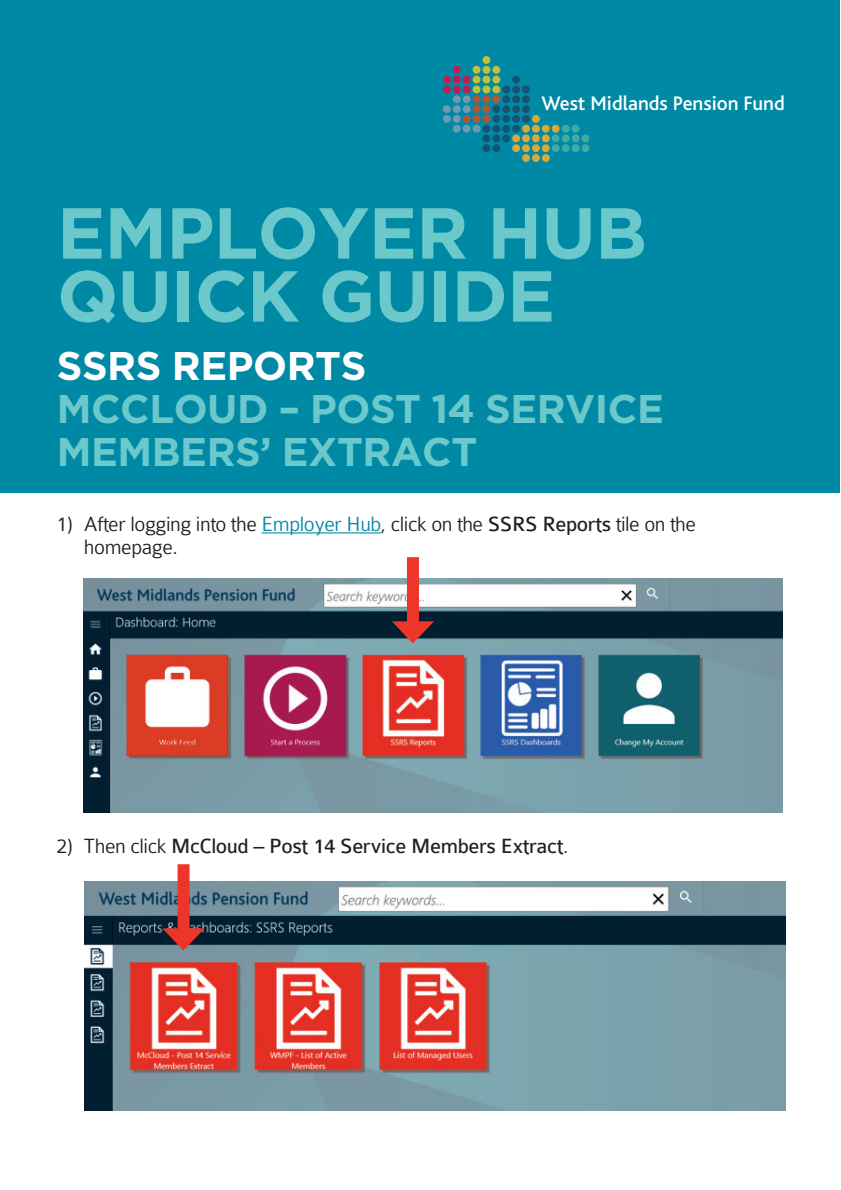
<style>
.page{position:relative;width:841px;height:1190px;background:#fff}
.page>*{position:absolute;margin:0;border:0;box-sizing:border-box;transform-origin:0 0}
.t1{font:700 72px/63px "Gotham";letter-spacing:-.01em;color:#6bc9cc}
.t2{font:700 40px/43px "Gotham";letter-spacing:-.01em;color:#6bc9cc}
.t3{font:700 40px "Gotham";letter-spacing:-.01em;color:#fff}
.t4{font:300 22px/23px "Colaborate";letter-spacing:-.02em;color:#231f20}
.t5{font:22px "Colaborate";letter-spacing:-.02em;color:#231f20}
.t6{font:500 20.6px "Bliss";color:#fff}
.s1{color:#0089a5}
.s2{font-weight:400}
.s3{font-weight:300}
</style>
<div class="page">
<div style="left:0;top:0;width:839px;height:493px;background:#0089a5"></div>
<div style="left:551px;top:125px;width:8px;height:8px;background:#daa73b;border-radius:50%"></div>
<div style="left:551px;top:144px;width:8px;height:8px;background:#40aaa4;border-radius:50%"></div>
<div style="left:551px;top:134px;width:8px;height:8px;background:#40aaa4;border-radius:50%"></div>
<div style="left:561px;top:125px;width:8px;height:8px;background:#40aaa4;border-radius:50%"></div>
<div style="left:571px;top:125px;width:8px;height:8px;background:#40aaa4;border-radius:50%"></div>
<div style="left:561px;top:144px;width:8px;height:8px;background:#40aaa4;border-radius:50%"></div>
<div style="left:571px;top:144px;width:8px;height:8px;background:#40aaa4;border-radius:50%"></div>
<div style="left:581px;top:144px;width:8px;height:8px;background:#40aaa4;border-radius:50%"></div>
<div style="left:561px;top:134px;width:8px;height:8px;background:#40aaa4;border-radius:50%"></div>
<div style="left:571px;top:134px;width:8px;height:8px;background:#40aaa4;border-radius:50%"></div>
<div style="left:581px;top:134px;width:8px;height:8px;background:#40aaa4;border-radius:50%"></div>
<div style="left:522px;top:125px;width:7px;height:8px;background:#daa73b;border-radius:50%"></div>
<svg style="left:531px;top:125px;width:8px;height:8px"></svg>
<div style="left:541px;top:125px;width:8px;height:8px;background:#daa73b;border-radius:50%"></div>
<div style="left:531px;top:115px;width:8px;height:8px;background:#daa73b;border-radius:50%"></div>
<div style="left:522px;top:154px;width:7px;height:8px;background:#daa73b;border-radius:50%"></div>
<svg style="left:531px;top:154px;width:8px;height:8px"></svg>
<div style="left:541px;top:154px;width:8px;height:8px;background:#daa73b;border-radius:50%"></div>
<div style="left:512px;top:144px;width:8px;height:8px;background:#daa73b;border-radius:50%"></div>
<div style="left:522px;top:144px;width:7px;height:8px;background:#daa73b;border-radius:50%"></div>
<div style="left:531px;top:144px;width:8px;height:8px;background:#daa73b;border-radius:50%"></div>
<div style="left:541px;top:144px;width:8px;height:8px;background:#daa73b;border-radius:50%"></div>
<div style="left:512px;top:134px;width:8px;height:8px;background:#daa73b;border-radius:50%"></div>
<div style="left:522px;top:134px;width:7px;height:8px;background:#daa73b;border-radius:50%"></div>
<svg style="left:531px;top:134px;width:8px;height:8px"></svg>
<div style="left:541px;top:134px;width:8px;height:8px;background:#daa73b;border-radius:50%"></div>
<div style="left:482px;top:125px;width:8px;height:8px;background:#185271;border-radius:50%"></div>
<div style="left:492px;top:125px;width:8px;height:8px;background:#185271;border-radius:50%"></div>
<div style="left:502px;top:125px;width:8px;height:8px;background:#185271;border-radius:50%"></div>
<div style="left:512px;top:125px;width:8px;height:8px;background:#185271;border-radius:50%"></div>
<div style="left:492px;top:115px;width:8px;height:8px;background:#185271;border-radius:50%"></div>
<div style="left:502px;top:115px;width:8px;height:8px;background:#185271;border-radius:50%"></div>
<div style="left:512px;top:115px;width:8px;height:8px;background:#185271;border-radius:50%"></div>
<div style="left:522px;top:115px;width:7px;height:8px;background:#185271;border-radius:50%"></div>
<div style="left:492px;top:105px;width:8px;height:8px;background:#185271;border-radius:50%"></div>
<div style="left:502px;top:105px;width:8px;height:8px;background:#185271;border-radius:50%"></div>
<div style="left:512px;top:105px;width:8px;height:8px;background:#185271;border-radius:50%"></div>
<div style="left:522px;top:105px;width:7px;height:8px;background:#185271;border-radius:50%"></div>
<div style="left:482px;top:144px;width:8px;height:8px;background:#185271;border-radius:50%"></div>
<div style="left:482px;top:134px;width:8px;height:8px;background:#185271;border-radius:50%"></div>
<div style="left:492px;top:134px;width:8px;height:8px;background:#185271;border-radius:50%"></div>
<div style="left:502px;top:134px;width:8px;height:8px;background:#185271;border-radius:50%"></div>
<div style="left:502px;top:95px;width:8px;height:8px;background:#185271;border-radius:50%"></div>
<div style="left:512px;top:95px;width:8px;height:8px;background:#185271;border-radius:50%"></div>
<div style="left:522px;top:95px;width:7px;height:8px;background:#185271;border-radius:50%"></div>
<div style="left:502px;top:86px;width:8px;height:7px;background:#185271;border-radius:50%"></div>
<div style="left:512px;top:86px;width:8px;height:7px;background:#185271;border-radius:50%"></div>
<div style="left:522px;top:86px;width:7px;height:7px;background:#185271;border-radius:50%"></div>
<div style="left:512px;top:76px;width:8px;height:8px;background:#185271;border-radius:50%"></div>
<div style="left:462px;top:115px;width:8px;height:8px;background:#b35537;border-radius:50%"></div>
<div style="left:472px;top:115px;width:8px;height:8px;background:#b35537;border-radius:50%"></div>
<div style="left:482px;top:115px;width:8px;height:8px;background:#b35537;border-radius:50%"></div>
<div style="left:472px;top:105px;width:8px;height:8px;background:#b35537;border-radius:50%"></div>
<div style="left:482px;top:105px;width:8px;height:8px;background:#b35537;border-radius:50%"></div>
<div style="left:472px;top:95px;width:8px;height:8px;background:#b35537;border-radius:50%"></div>
<div style="left:482px;top:95px;width:8px;height:8px;background:#b35537;border-radius:50%"></div>
<div style="left:492px;top:95px;width:8px;height:8px;background:#b35537;border-radius:50%"></div>
<div style="left:452px;top:125px;width:8px;height:8px;background:#7199b1;border-radius:50%"></div>
<div style="left:462px;top:125px;width:8px;height:8px;background:#7199b1;border-radius:50%"></div>
<div style="left:472px;top:125px;width:8px;height:8px;background:#7199b1;border-radius:50%"></div>
<div style="left:443px;top:115px;width:7px;height:8px;background:#7199b1;border-radius:50%"></div>
<div style="left:452px;top:115px;width:8px;height:8px;background:#7199b1;border-radius:50%"></div>
<div style="left:443px;top:105px;width:7px;height:8px;background:#7199b1;border-radius:50%"></div>
<div style="left:452px;top:105px;width:8px;height:8px;background:#7199b1;border-radius:50%"></div>
<div style="left:462px;top:105px;width:8px;height:8px;background:#7199b1;border-radius:50%"></div>
<div style="left:452px;top:95px;width:8px;height:8px;background:#7199b1;border-radius:50%"></div>
<div style="left:462px;top:95px;width:8px;height:8px;background:#7199b1;border-radius:50%"></div>
<div style="left:443px;top:86px;width:7px;height:7px;background:#bf1d57;border-radius:50%"></div>
<div style="left:452px;top:86px;width:8px;height:7px;background:#bf1d57;border-radius:50%"></div>
<div style="left:462px;top:86px;width:8px;height:7px;background:#bf1d57;border-radius:50%"></div>
<div style="left:443px;top:76px;width:7px;height:8px;background:#bf1d57;border-radius:50%"></div>
<div style="left:452px;top:76px;width:8px;height:8px;background:#bf1d57;border-radius:50%"></div>
<div style="left:462px;top:76px;width:8px;height:8px;background:#bf1d57;border-radius:50%"></div>
<div style="left:452px;top:66px;width:8px;height:8px;background:#bf1d57;border-radius:50%"></div>
<div style="left:472px;top:86px;width:8px;height:7px;background:#c2c03b;border-radius:50%"></div>
<div style="left:482px;top:86px;width:8px;height:7px;background:#c2c03b;border-radius:50%"></div>
<div style="left:492px;top:86px;width:8px;height:7px;background:#c2c03b;border-radius:50%"></div>
<div style="left:472px;top:76px;width:8px;height:8px;background:#c2c03b;border-radius:50%"></div>
<div style="left:482px;top:76px;width:8px;height:8px;background:#c2c03b;border-radius:50%"></div>
<div style="left:492px;top:76px;width:8px;height:8px;background:#c2c03b;border-radius:50%"></div>
<div style="left:472px;top:66px;width:8px;height:8px;background:#c2c03b;border-radius:50%"></div>
<div style="left:482px;top:66px;width:8px;height:8px;background:#c2c03b;border-radius:50%"></div>
<div style="left:492px;top:66px;width:8px;height:8px;background:#c2c03b;border-radius:50%"></div>
<div style="left:482px;top:56px;width:8px;height:8px;background:#c2c03b;border-radius:50%"></div>
<div style="left:492px;top:144px;width:8px;height:8px;background:#185271;border-radius:50%"></div>
<hr style="left:261px;top:532px;width:120px;height:1px;background:#0089a5">
<img style="left:83px;top:578px;width:698px;height:234px">
<img style="left:85px;top:882px;width:699px;height:228px">
<svg style="left:391px;top:621px;width:43px;height:22px"></svg>
<div style="left:407px;top:557px;width:12px;height:79px;background:#ee3529"></div>
<svg style="left:162px;top:928px;width:42px;height:23px"></svg>
<div style="left:177px;top:864px;width:12px;height:79px;background:#ee3529"></div>
<p class="t6" style="left:541px;top:95px;width:244px">West Midlands Pension Fund</p>
<h1 class="t1" style="left:57px;top:208px;width:591px">EMPLOYER HUB<br>QUICK GUIDE</h1>
<h2 class="t3" style="left:57px;top:351px;width:311px">SSRS REPORTS</h2>
<h2 class="t2" style="left:57px;top:390px;width:608px">MCCLOUD – POST 14 SERVICE<br>MEMBERS’ EXTRACT</h2>
<p class="t4" style="left:84px;top:514px;width:613px;text-indent:-27px">1) After logging into the <span class="s1">Employer Hub</span>, click on the <span class="s2">SSRS Reports</span> tile on the homepage.</p>
<p class="t5" style="left:56px;top:838px;width:513px"><span class="s3">2) Then click</span> McCloud – Post 14 Service Members Extract<span class="s3">.</span></p>
</div>
